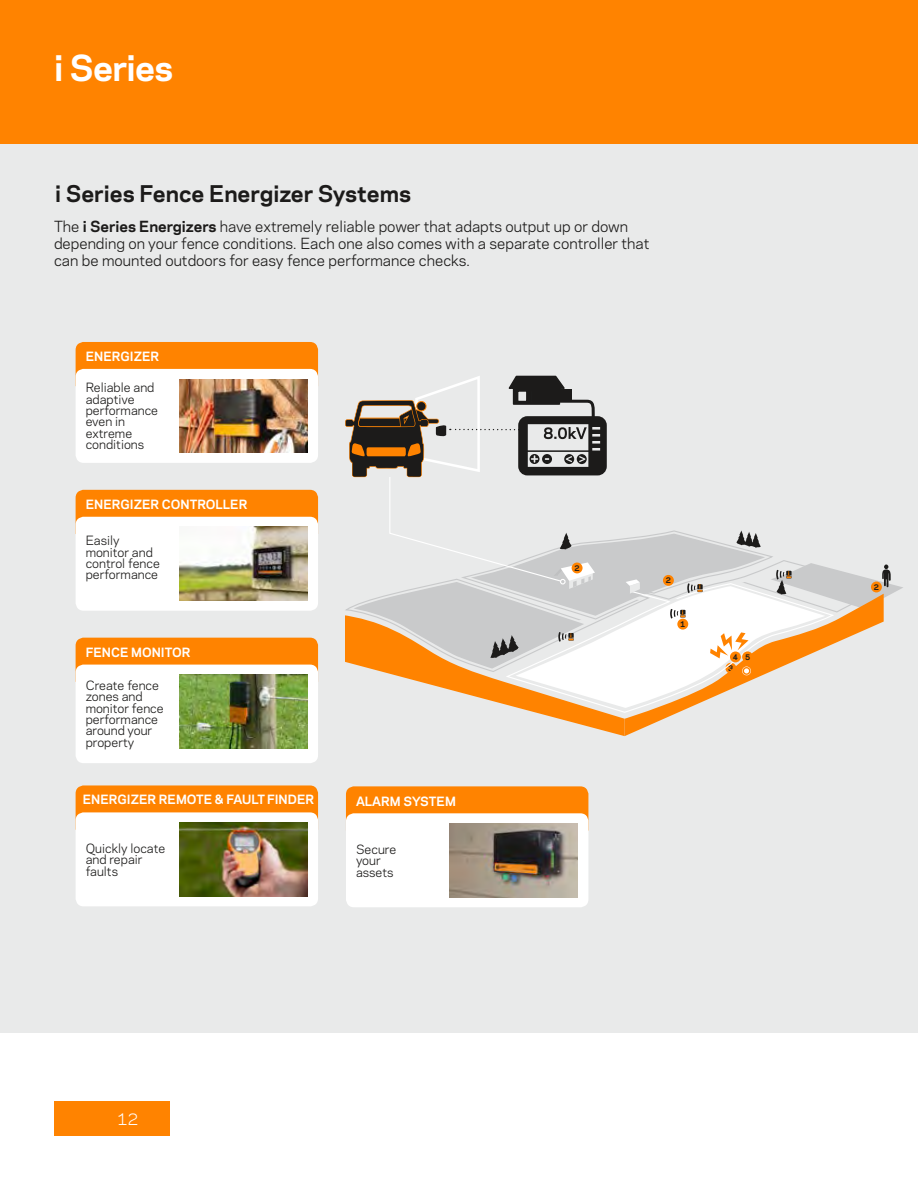
<style>
.page{position:relative;width:918px;height:1188px;background:#fff}
.page>*{position:absolute;margin:0;border:0;box-sizing:border-box;transform-origin:0 0}
.t1{font:700 33.6px "Galaxie Polaris";letter-spacing:-.02em;color:#fff}
.t2{font:700 21.6px "Galaxie Polaris";color:#1c1b1a}
.t3{font:15px "Galaxie Polaris";color:#fff}
.t4{font:14.4px/17.2px "Galaxie Polaris";color:#1c1b1a}
.t5{font:12px/11.4px "Galaxie Polaris";color:#1c1b1a}
.t6{font:700 12px "Galaxie Polaris";color:#fff}
.t7{font:700 7.35px "Galaxie Polaris";color:#1c1b1a}
.s1{font-weight:700}
</style>
<div class="page">
<div style="left:54px;top:1101px;width:115px;height:35px;background:#ff8300"></div>
<div style="left:0;top:68px;width:918px;height:965px;background:#e9eaea"></div>
<div style="left:346px;top:786px;width:242px;height:32px;background:#ff8300"></div>
<div style="left:346px;top:813px;width:242px;height:94px;background:#fff;border-radius:8px"></div>
<div style="left:76px;top:785px;width:242px;height:32px;background:#ff8300"></div>
<div style="left:76px;top:812px;width:242px;height:94px;background:#fff;border-radius:8px"></div>
<img style="left:180px;top:823px;width:128px;height:73px">
<div style="left:76px;top:638px;width:242px;height:32px;background:#ff8300"></div>
<div style="left:76px;top:665px;width:242px;height:98px;background:#fff;border-radius:8px"></div>
<img style="left:180px;top:675px;width:128px;height:73px">
<div style="left:76px;top:490px;width:242px;height:32px;background:#ff8300"></div>
<div style="left:76px;top:517px;width:242px;height:94px;background:#fff;border-radius:8px"></div>
<img style="left:180px;top:527px;width:128px;height:74px">
<div style="left:76px;top:342px;width:242px;height:32px;background:#ff8300"></div>
<div style="left:76px;top:369px;width:242px;height:94px;background:#fff;border-radius:8px"></div>
<img style="left:180px;top:379px;width:128px;height:74px">
<img style="left:450px;top:823px;width:128px;height:74px">
<svg style="left:345px;top:375px;width:558px;height:361px"></svg>
<div style="left:0;top:0;width:918px;height:143px;background:#ff8300"></div>
<h1 class="t1" style="left:54px;top:43px;width:121px">i Series</h1>
<h2 class="t2" style="left:55px;top:177px;width:357px">i Series Fence Energizer Systems</h2>
<p class="t4" style="left:54px;top:217px;width:597px">The <span class="s1">i Series Energizers</span> have extremely reliable power that adapts output up or down depending on your fence conditions. Each one also comes with a separate controller that can be mounted outdoors for easy fence performance checks.</p>
<p class="t6" style="left:86px;top:348px;width:75px">ENERGIZER</p>
<p class="t5" style="left:86px;top:381px;width:74px">Reliable and adaptive performance even in extreme conditions</p>
<p class="t6" style="left:86px;top:495px;width:163px">ENERGIZER CONTROLLER</p>
<p class="t5" style="left:86px;top:534px;width:76px">Easily monitor and control fence performance</p>
<p class="t6" style="left:86px;top:643px;width:106px">FENCE MONITOR</p>
<p class="t5" style="left:86px;top:679px;width:79px">Create fence zones and monitor fence performance around your property</p>
<p class="t6" style="left:83px;top:791px;width:233px">ENERGIZER REMOTE &amp; FAULT FINDER</p>
<p class="t5" style="left:86px;top:842px;width:81px">Quickly locate and repair faults</p>
<p class="t6" style="left:356px;top:792px;width:101px">ALARM SYSTEM</p>
<p class="t5" style="left:356px;top:843px;width:42px">Secure your assets</p>
<p class="t7" style="left:575px;top:562px;width:7px">2</p>
<p class="t7" style="left:666px;top:575px;width:7px">2</p>
<p class="t7" style="left:680px;top:618px;width:7px">1</p>
<p class="t7" style="left:733px;top:651px;width:7px">4</p>
<p class="t7" style="left:745px;top:652px;width:7px">5</p>
<p class="t7" style="left:728px;top:662px;width:7px">3</p>
<p class="t3" style="left:117px;top:1108px;width:22px">12</p>
<p class="t7" style="left:874px;top:581px;width:7px">2</p>
</div>
